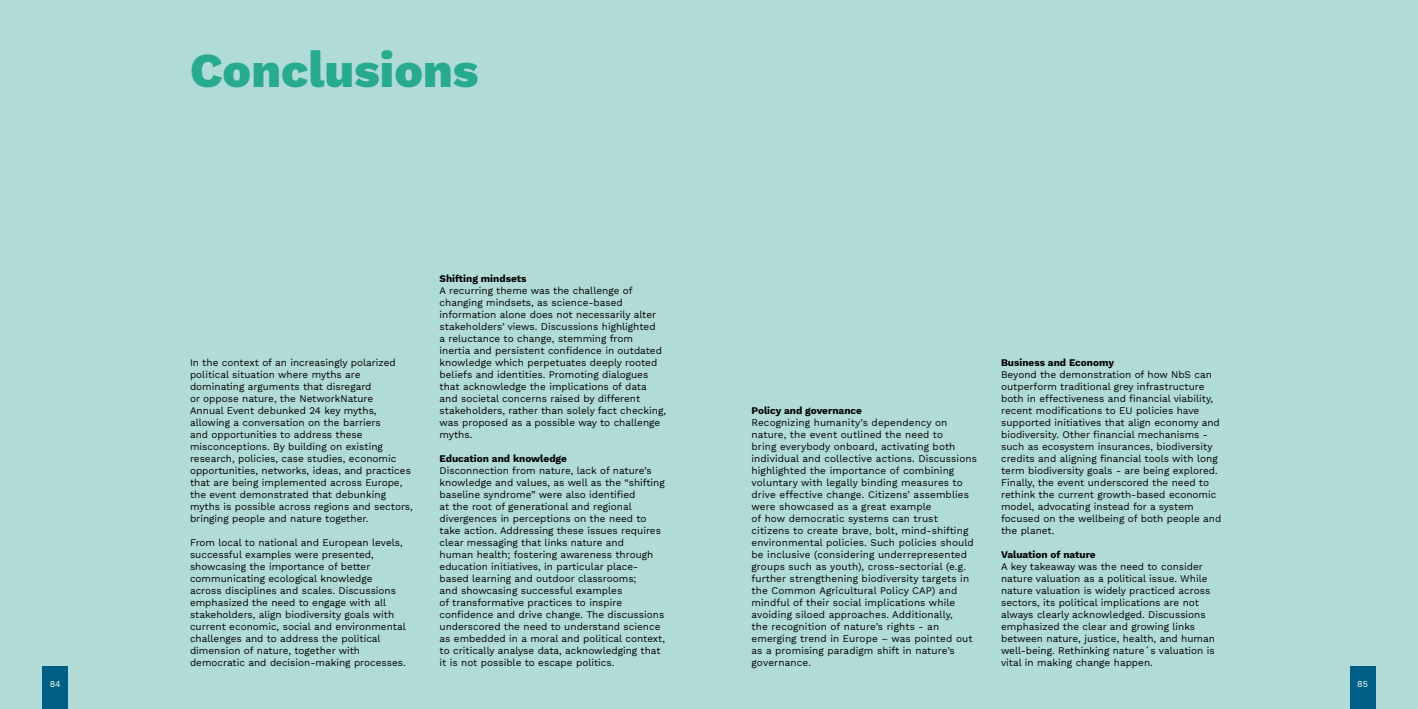
<style>
.page{position:relative;width:1418px;height:709px;background:#fff}
.page>*{position:absolute;margin:0;border:0;box-sizing:border-box;transform-origin:0 0}
.t1{font:800 48px "Work Sans";color:#27aa8e}
.t2{font:10px/12px "Work Sans";color:#000}
.t3{font:700 10px "Work Sans";color:#000}
.t4{font:9px "Work Sans";color:#fff}
</style>
<div class="page">
<div style="left:0;top:0;width:1417px;height:709px;background:#b0dbd6"></div>
<div style="left:43px;top:666px;width:25px;height:43px;background:#005f84"></div>
<div style="left:1349px;top:666px;width:26px;height:43px;background:#005f84"></div>
<h1 class="t1" style="left:190px;top:34px;width:290px">Conclusions</h1>
<p class="t2" style="left:190px;top:356px;width:224px">In the context of an increasingly polarized political situation where myths are dominating arguments that disregard<br>or oppose nature, the NetworkNature<br>Annual Event debunked 24 key myths, allowing a conversation on the barriers<br>and opportunities to address these misconceptions. By building on existing research, policies, case studies, economic opportunities, networks, ideas, and practices that are being implemented across Europe, the event demonstrated that debunking myths is possible across regions and sectors, bringing people and nature together.</p>
<p class="t2" style="left:190px;top:536px;width:217px">From local to national and European levels, successful examples were presented, showcasing the importance of better communicating ecological knowledge across disciplines and scales. Discussions emphasized the need to engage with all stakeholders, align biodiversity goals with current economic, social and environmental challenges and to address the political dimension of nature, together with democratic and decision-making processes.</p>
<p class="t3" style="left:439px;top:271px;width:88px">Shifting mindsets</p>
<p class="t2" style="left:439px;top:284px;width:228px">A recurring theme was the challenge of changing mindsets, as science-based information alone does not necessarily alter stakeholders’ views. Discussions highlighted<br>a reluctance to change, stemming from inertia and persistent confidence in outdated knowledge which perpetuates deeply rooted beliefs and identities. Promoting dialogues that acknowledge the implications of data and societal concerns raised by different stakeholders, rather than solely fact checking, was proposed as a possible way to challenge myths.</p>
<p class="t3" style="left:439px;top:451px;width:129px">Education and knowledge</p>
<p class="t2" style="left:439px;top:464px;width:227px">Disconnection from nature, lack of nature’s knowledge and values, as well as the “shifting baseline syndrome” were also identified<br>at the root of generational and regional divergences in perceptions on the need to take action. Addressing these issues requires clear messaging that links nature and<br>human health; fostering awareness through education initiatives, in particular place&shy;based learning and outdoor classrooms;<br>and showcasing successful examples<br>of transformative practices to inspire confidence and drive change. The discussions underscored the need to understand science as embedded in a moral and political context, to critically analyse data, acknowledging that it is not possible to escape politics.</p>
<p class="t3" style="left:751px;top:403px;width:112px">Policy and governance</p>
<p class="t2" style="left:751px;top:416px;width:227px">Recognizing humanity’s dependency on nature, the event outlined the need to<br>bring everybody onboard, activating both individual and collective actions. Discussions highlighted the importance of combining voluntary with legally binding measures to drive effective change. Citizens’ assemblies were showcased as a great example<br>of how democratic systems can trust citizens to create brave, bolt, mind-shifting environmental policies. Such policies should be inclusive (considering underrepresented groups such as youth), cross-sectorial (e.g. further strengthening biodiversity targets in the Common Agricultural Policy CAP) and mindful of their social implications while avoiding siloed approaches. Additionally,<br>the recognition of nature’s rights - an emerging trend in Europe – was pointed out as a promising paradigm shift in nature’s governance.</p>
<p class="t3" style="left:1001px;top:355px;width:114px">Business and Economy</p>
<p class="t2" style="left:1001px;top:368px;width:222px">Beyond the demonstration of how NbS can outperform traditional grey infrastructure both in effectiveness and financial viability, recent modifications to EU policies have supported initiatives that align economy and biodiversity. Other financial mechanisms - such as ecosystem insurances, biodiversity credits and aligning financial tools with long term biodiversity goals - are being explored.<br>Finally, the event underscored the need to rethink the current growth-based economic model, advocating instead for a system focused on the wellbeing of both people and the planet.</p>
<p class="t3" style="left:1001px;top:547px;width:96px">Valuation of nature</p>
<p class="t2" style="left:1001px;top:560px;width:215px">A key takeaway was the need to consider nature valuation as a political issue. While nature valuation is widely practiced across sectors, its political implications are not always clearly acknowledged. Discussions emphasized the clear and growing links between nature, justice, health, and human well-being. Rethinking nature´s valuation is vital in making change happen.</p>
<p class="t4" style="left:50px;top:677px;width:13px">84</p>
<p class="t4" style="left:1357px;top:677px;width:12px">85</p>
</div>
